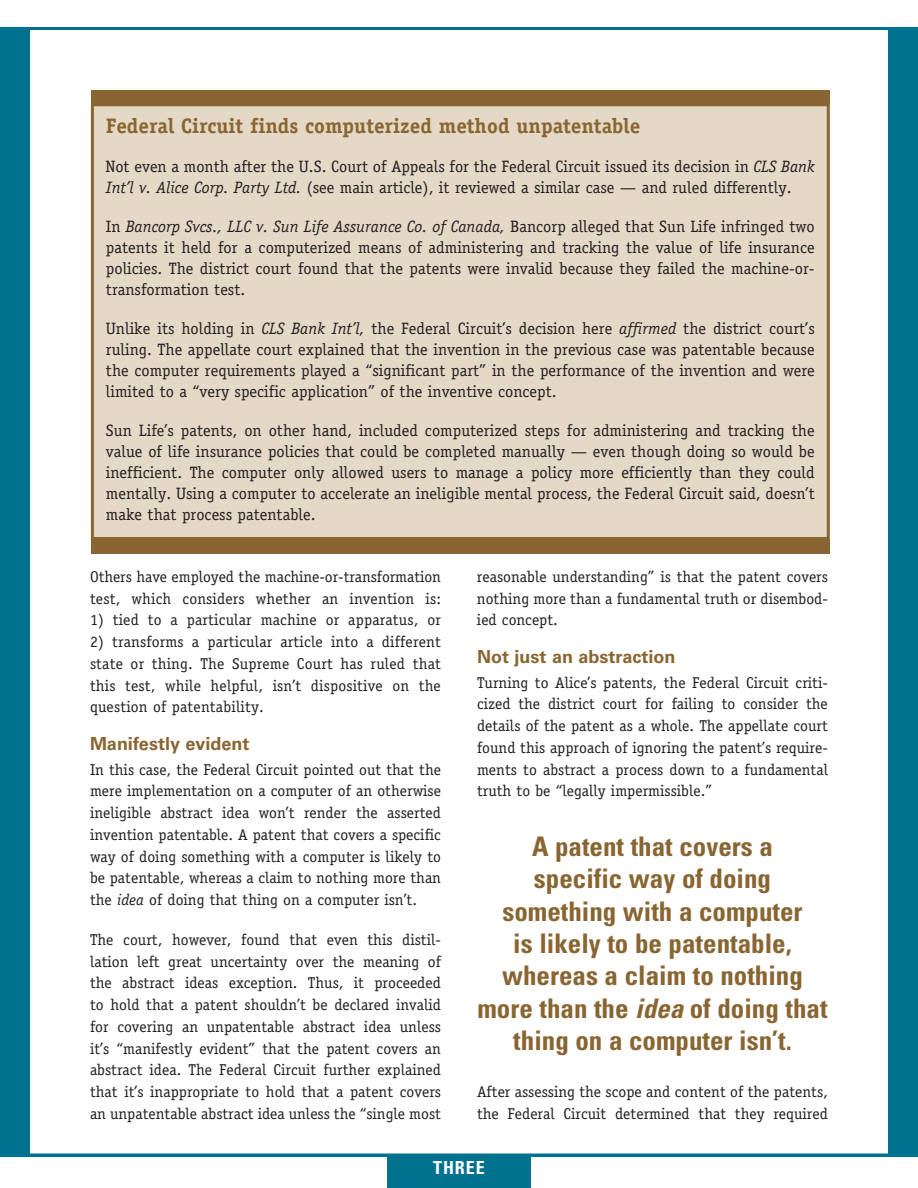
<style>
.page{position:relative;width:918px;height:1188px;background:#fff}
.page>*{position:absolute;margin:0;border:0;box-sizing:border-box;transform-origin:0 0}
.t1{font:700 condensed 27px/32.4px "Univers LT Std";color:#896531;text-align:center}
.t2{font:700 21px "Officina Serif Std";color:#896531}
.t3{font:700 18px "Univers LT Std";color:#896531}
.t4{font:700 condensed 18px "Univers LT Std";letter-spacing:.05em;color:#fff}
.t5{font:16.5px/21px "Officina Serif Std";color:#231f20;text-align:justify}
.t6{font:15.75px/21.8px "Officina Serif Std";color:#231f20;text-align:justify}
.s1{font-style:italic}
</style>
<div class="page">
<div style="left:0;top:27px;width:918px;height:1129px;background:#00718e"></div>
<div style="left:27px;top:27px;width:864px;height:1129px;background:#fff;border:3px solid #00718e"></div>
<div style="left:387px;top:1156px;width:144px;height:32px;background:#00718e"></div>
<div style="left:91px;top:90px;width:739px;height:14px;background:#896531"></div>
<div style="left:92px;top:105px;width:736px;height:433px;background:#e4d8c6"></div>
<div style="left:91px;top:103px;width:739px;height:437px;border:3px solid #896531"></div>
<div style="left:91px;top:540px;width:739px;height:14px;background:#896531"></div>
<h2 class="t2" style="left:106px;top:113px;width:536px">Federal Circuit finds computerized method unpatentable</h2>
<p class="t5" style="left:106px;top:156px;width:710px">Not even a month after the U.S. Court of Appeals for the Federal Circuit issued its decision in <span class="s1">CLS Bank<br>Int’l v. Alice Corp. Party Ltd.</span> (see main article), it reviewed a similar case — and ruled differently.</p>
<p class="t5" style="left:106px;top:216px;width:711px">In <span class="s1">Bancorp Svcs., LLC v. Sun Life Assurance Co. of Canada,</span> Bancorp alleged that Sun Life infringed two patents it held for a computerized means of administering and tracking the value of life insurance policies. The district court found that the patents were invalid because they failed the machine-or&shy;transformation test.</p>
<p class="t5" style="left:106px;top:318px;width:710px">Unlike its holding in <span class="s1">CLS Bank Int’l,</span> the Federal Circuit’s decision here <span class="s1">affirmed</span> the district court’s ruling. The appellate court explained that the invention in the previous case was patentable because the computer requirements played a “significant part” in the performance of the invention and were limited to a “very specific application” of the inventive concept.</p>
<p class="t5" style="left:106px;top:420px;width:710px">Sun Life’s patents, on other hand, included computerized steps for administering and tracking the value of life insurance policies that could be completed manually — even though doing so would be inefficient. The computer only allowed users to manage a policy more efficiently than they could mentally. Using a computer to accelerate an ineligible mental process, the Federal Circuit said, doesn’t make that process patentable.</p>
<p class="t6" style="left:90px;top:566px;width:353px">Others have employed the machine-or-transformation test, which considers whether an invention is:</p>
<p class="t6" style="left:90px;top:609px;width:352px">1) tied to a particular machine or apparatus, or</p>
<p class="t6" style="left:90px;top:631px;width:352px">2) transforms a particular article into a different state or thing. The Supreme Court has ruled that this test, while helpful, isn’t dispositive on the question of patentability.</p>
<p class="t3" style="left:90px;top:733px;width:161px">Manifestly evident</p>
<p class="t6" style="left:90px;top:758px;width:353px">In this case, the Federal Circuit pointed out that the mere implementation on a computer of an otherwise ineligible abstract idea won’t render the asserted invention patentable. A patent that covers a specific way of doing something with a computer is likely to be patentable, whereas a claim to nothing more than the <span class="s1">idea</span> of doing that thing on a computer isn’t.</p>
<p class="t6" style="left:90px;top:929px;width:353px">The court, however, found that even this distil&shy;lation left great uncertainty over the meaning of the abstract ideas exception. Thus, it proceeded to hold that a patent shouldn’t be declared invalid for covering an unpatentable abstract idea unless it’s “manifestly evident” that the patent covers an abstract idea. The Federal Circuit further explained that it’s inappropriate to hold that a patent covers an unpatentable abstract idea unless the “single most</p>
<p class="t6" style="left:477px;top:566px;width:353px">reasonable understanding” is that the patent covers nothing more than a fundamental truth or disembod&shy;ied concept.</p>
<p class="t3" style="left:477px;top:646px;width:200px">Not just an abstraction</p>
<p class="t6" style="left:477px;top:671px;width:353px">Turning to Alice’s patents, the Federal Circuit criti&shy;cized the district court for failing to consider the details of the patent as a whole. The appellate court found this approach of ignoring the patent’s require&shy;ments to abstract a process down to a fundamental truth to be “legally impermissible.”</p>
<h1 class="t1" style="left:477px;top:830px;width:352px">A patent that covers a<br>specific way of doing something with a computer<br>is likely to be patentable, whereas a claim to nothing more than the <span class="s1">idea</span> of doing that thing on a computer isn’t.</h1>
<p class="t6" style="left:477px;top:1081px;width:352px">After assessing the scope and content of the patents, the Federal Circuit determined that they required</p>
<p class="t4" style="left:433px;top:1157px;width:53px">THREE</p>
</div>
